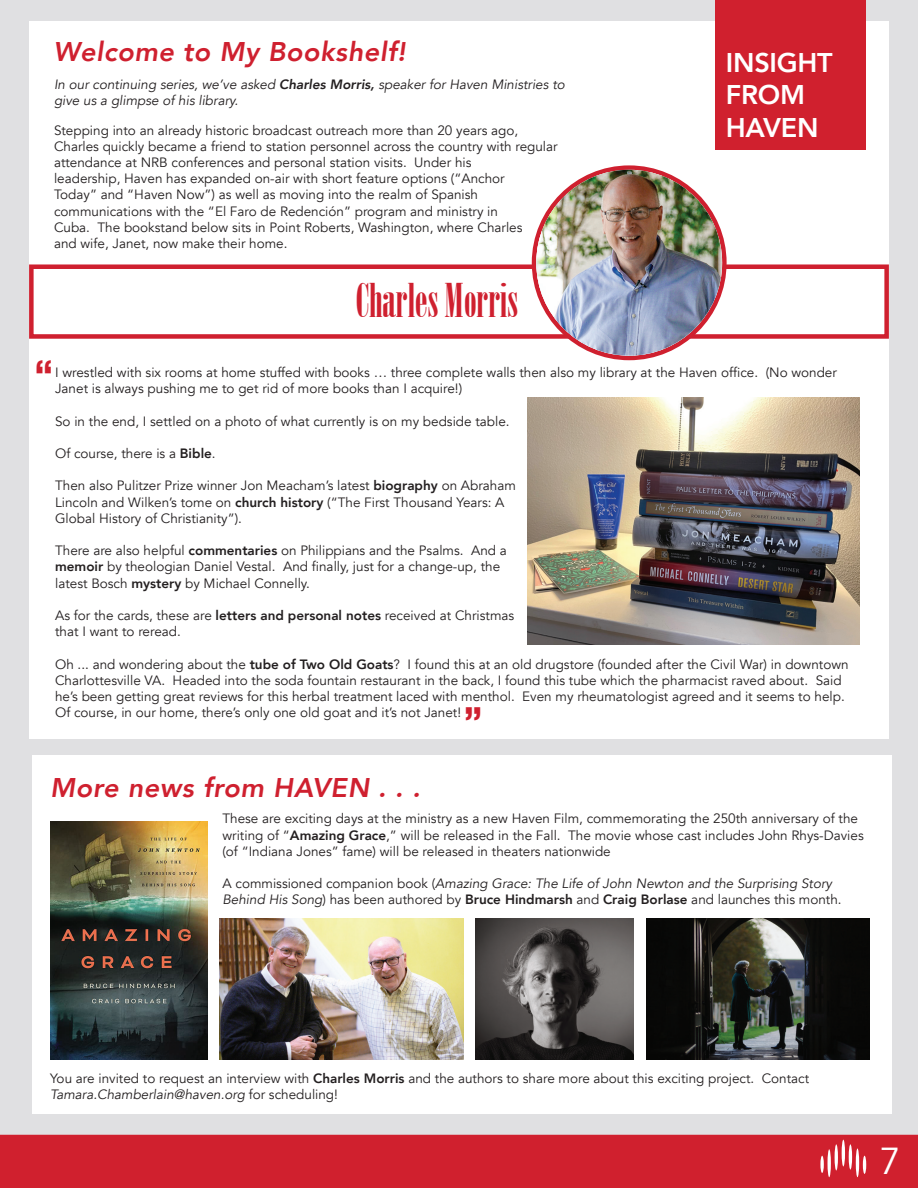
<style>
.page{position:relative;width:918px;height:1188px;background:#fff}
.page>*{position:absolute;margin:0;border:0;box-sizing:border-box;transform-origin:0 0}
.t1{font:46.5px "Onyx";color:#cf202f}
.t2{font:800 condensed 37.5px "Helvetica Neue LT Std";color:#cf202f}
.t3{font:37.5px "Avenir";color:#fff}
.t4{font:italic 800 27px "Avenir";letter-spacing:.02em;color:#cf202f}
.t5{font:800 27px "Avenir";letter-spacing:-.01em;color:#fff}
.t6{font:13.5px/16.2px "Avenir";color:#231f20}
.t7{font:italic 13.5px/16.2px "Avenir";color:#231f20}
.s1{font-weight:800}
.s2{font-style:italic}
</style>
<div class="page">
<div style="left:0;top:1134px;width:918px;height:54px;background:#d0202e"></div>
<hr style="left:842px;top:1140px;width:3px;height:26px;background:#fff;border-radius:50%">
<hr style="left:849px;top:1144px;width:3px;height:26px;background:#fff;border-radius:50%">
<hr style="left:856px;top:1149px;width:3px;height:28px;background:#fff;border-radius:50%">
<hr style="left:863px;top:1156px;width:3px;height:18px;background:#fff;border-radius:50%">
<svg style="left:820px;top:1156px;width:4px;height:17px"></svg>
<hr style="left:828px;top:1149px;width:3px;height:28px;background:#fff;border-radius:50%">
<hr style="left:835px;top:1144px;width:3px;height:26px;background:#fff;border-radius:50%">
<div style="left:0;top:0;width:918px;height:1135px;background:#e0e0e2"></div>
<div style="left:29px;top:21px;width:860px;height:718px;background:#fff"></div>
<div style="left:32px;top:755px;width:860px;height:358px;background:#fff"></div>
<div style="left:29px;top:264px;width:860px;height:75px;background:#fff;border:4px solid #cf202f"></div>
<svg style="left:534px;top:168px;width:190px;height:190px"></svg>
<div style="left:532px;top:165px;width:195px;height:195px;border:4px solid #cf202f;border-radius:50%"></div>
<div style="left:715px;top:0;width:150px;height:149px;background:#d0202e"></div>
<img style="left:536px;top:170px;width:186px;height:186px;border-radius:93px">
<img style="left:527px;top:397px;width:332px;height:247px">
<img style="left:50px;top:822px;width:158px;height:238px">
<img style="left:219px;top:918px;width:245px;height:142px">
<img style="left:647px;top:918px;width:223px;height:142px">
<img style="left:475px;top:918px;width:159px;height:142px">
<p class="t4" style="left:54px;top:36px;width:353px">Welcome to My Bookshelf!</p>
<p class="t7" style="left:54px;top:76px;width:512px">In our continuing series, we’ve asked <span class="s1">Charles Morris,</span> speaker for Haven Ministries to give us a glimpse of his library.</p>
<p class="t6" style="left:54px;top:122px;width:505px">Stepping into an already historic broadcast outreach more than 20 years ago, Charles quickly became a friend to station personnel across the country with regular attendance at NRB conferences and personal station visits. Under his<br>leadership, Haven has expanded on-air with short feature options (“Anchor<br>Today” and “Haven Now”) as well as moving into the realm of Spanish communications with the “El Faro de Redención” program and ministry in<br>Cuba. The bookstand below sits in Point Roberts, Washington, where Charles<br>and wife, Janet, now make their home.</p>
<p class="t1" style="left:356px;top:274px;width:164px">Charles Morris</p>
<p class="t5" style="left:726px;top:41px;width:108px">INSIGHT</p>
<p class="t5" style="left:726px;top:74px;width:81px">FROM</p>
<p class="t5" style="left:726px;top:106px;width:94px">HAVEN</p>
<p class="t2" style="left:35px;top:350px;width:20px">“</p>
<p class="t6" style="left:55px;top:364px;width:783px">I wrestled with six rooms at home stuffed with books … three complete walls then also my library at the Haven office. (No wonder<br>Janet is always pushing me to get rid of more books than I acquire!)</p>
<p class="t6" style="left:55px;top:413px;width:456px">So in the end, I settled on a photo of what currently is on my bedside table.</p>
<p class="t6" style="left:55px;top:445px;width:162px">Of course, there is a <span class="s1">Bible</span>.</p>
<p class="t6" style="left:55px;top:478px;width:462px">Then also Pulitzer Prize winner Jon Meacham’s latest <span class="s1">biography</span> on Abraham<br>Lincoln and Wilken’s tome on <span class="s1">church history</span> (“The First Thousand Years: A<br>Global History of Christianity”).</p>
<p class="t6" style="left:55px;top:543px;width:453px">There are also helpful <span class="s1">commentaries</span> on Philippians and the Psalms. And a <span class="s1">memoir</span> by theologian Daniel Vestal. And finally, just for a change-up, the latest Bosch <span class="s1">mystery</span> by Michael Connelly.</p>
<p class="t6" style="left:55px;top:607px;width:461px">As for the cards, these are <span class="s1">letters and personal notes</span> received at Christmas that I want to reread.</p>
<p class="t6" style="left:55px;top:656px;width:795px">Oh ... and wondering about the <span class="s1">tube of Two Old Goats</span>? I found this at an old drugstore (founded after the Civil War) in downtown Charlottesville VA. Headed into the soda fountain restaurant in the back, I found this tube which the pharmacist raved about. Said he’s been getting great reviews for this herbal treatment laced with menthol. Even my rheumatologist agreed and it seems to help.<br>Of course, in our home, there’s only one old goat and it’s not Janet!</p>
<p class="t2" style="left:464px;top:697px;width:20px">”</p>
<p class="t4" style="left:50px;top:772px;width:372px">More news from HAVEN . . .</p>
<p class="t6" style="left:222px;top:811px;width:643px">These are exciting days at the ministry as a new Haven Film, commemorating the 250th anniversary of the writing of “<span class="s1">Amazing Grace</span>,” will be released in the Fall. The movie whose cast includes John Rhys-Davies (of “Indiana Jones” fame) will be released in theaters nationwide</p>
<p class="t6" style="left:222px;top:876px;width:621px">A commissioned companion book (<span class="s2">Amazing Grace: The Life of John Newton and the Surprising Story<br>Behind His Song</span>) has been authored by <span class="s1">Bruce Hindmarsh</span> and <span class="s1">Craig Borlase</span> and launches this month.</p>
<p class="t6" style="left:50px;top:1070px;width:761px">You are invited to request an interview with <span class="s1">Charles Morris</span> and the authors to share more about this exciting project. Contact<br><span class="s2">Tamara.Chamberlain@haven.org</span> for scheduling!</p>
<h2 class="t3" style="left:880px;top:1138px;width:22px">7</h2>
</div>
